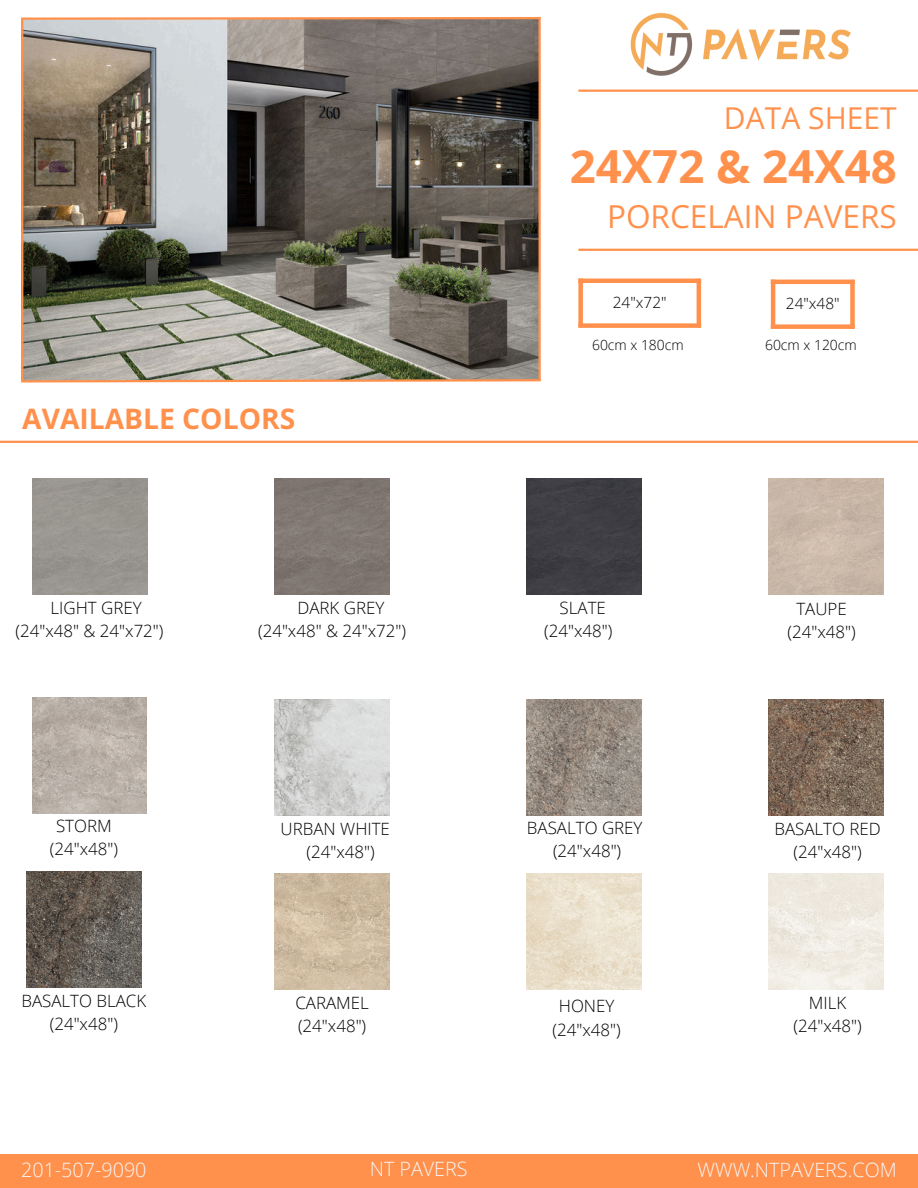
<style>
.page{position:relative;width:918px;height:1188px;background:#fff}
.page>*{position:absolute;margin:0;border:0;box-sizing:border-box;transform-origin:0 0}
.t1{font:700 45.6px "Open Sans";color:#ff914d}
.t2{font:31.65px "Open Sans";color:#ff914d}
.t3{font:30.15px "Open Sans";color:#ff914d}
.t4{font:700 28.2px "Open Sans";color:#ff914d}
.t5{font:300 19.8px "Open Sans";color:#f5f5f5}
.t6{font:300 16.95px "Open Sans";color:#000}
.t7{font:300 15.45px "Open Sans";color:#000}
.t8{font:300 13.95px "Open Sans";color:#000}
</style>
<div class="page">
<div style="left:0;top:1154px;width:918px;height:34px;background:#ff914d"></div>
<img style="left:23px;top:21px;width:516px;height:357px">
<hr style="left:0;top:441px;width:918px;height:2px;background:#ff914d">
<hr style="left:578px;top:90px;width:340px;height:2px;background:#ff914d">
<hr style="left:578px;top:249px;width:340px;height:2px;background:#ff914d">
<svg style="left:21px;top:378px;width:520px;height:5px"></svg>
<svg style="left:21px;top:17px;width:520px;height:4px"></svg>
<hr style="left:539px;top:18px;width:2px;height:362px;background:#ff914d">
<hr style="left:21px;top:19px;width:2px;height:362px;background:#ff914d">
<img style="left:274px;top:478px;width:115px;height:116px">
<div style="left:527px;top:478px;width:114px;height:116px;background:#3e3e43"></div>
<img style="left:769px;top:478px;width:115px;height:116px">
<img style="left:27px;top:872px;width:114px;height:115px">
<img style="left:32px;top:698px;width:115px;height:115px">
<img style="left:275px;top:700px;width:115px;height:115px">
<img style="left:275px;top:874px;width:115px;height:116px">
<img style="left:527px;top:700px;width:115px;height:115px">
<img style="left:527px;top:874px;width:115px;height:116px">
<img style="left:769px;top:700px;width:115px;height:115px">
<img style="left:769px;top:874px;width:115px;height:116px">
<img style="left:630px;top:12px;width:221px;height:64px">
<div style="left:578px;top:279px;width:5px;height:48px;background:#ff914d"></div>
<hr style="left:578px;top:279px;width:123px;height:4px;background:#ff914d">
<div style="left:578px;top:323px;width:123px;height:5px;background:#ff914d"></div>
<hr style="left:697px;top:279px;width:4px;height:49px;background:#ff914d">
<hr style="left:771px;top:280px;width:4px;height:48px;background:#ff914d">
<hr style="left:771px;top:280px;width:84px;height:4px;background:#ff914d">
<div style="left:771px;top:324px;width:84px;height:5px;background:#ff914d"></div>
<div style="left:850px;top:280px;width:5px;height:49px;background:#ff914d"></div>
<p class="t3" style="left:724px;top:97px;width:174px">DATA SHEET</p>
<p class="t1" style="left:570px;top:134px;width:329px">24X72 &amp; 24X48</p>
<p class="t2" style="left:607px;top:194px;width:291px">PORCELAIN PAVERS</p>
<p class="t7" style="left:613px;top:292px;width:55px">24"x72"</p>
<p class="t7" style="left:786px;top:293px;width:55px">24"x48"</p>
<h6 class="t8" style="left:592px;top:335px;width:93px">60cm x 180cm</h6>
<p class="t8" style="left:765px;top:335px;width:93px">60cm x 120cm</p>
<p class="t4" style="left:22px;top:399px;width:275px">AVAILABLE COLORS</p>
<h6 class="t6" style="left:51px;top:596px;width:93px">LIGHT GREY</h6>
<p class="t6" style="left:15px;top:619px;width:150px">(24"x48" &amp; 24"x72")</p>
<p class="t6" style="left:297px;top:596px;width:88px">DARK GREY</p>
<p class="t6" style="left:258px;top:619px;width:150px">(24"x48" &amp; 24"x72")</p>
<p class="t6" style="left:560px;top:596px;width:48px">SLATE</p>
<p class="t6" style="left:544px;top:619px;width:70px">(24"x48")</p>
<p class="t6" style="left:796px;top:597px;width:52px">TAUPE</p>
<p class="t6" style="left:788px;top:620px;width:70px">(24"x48")</p>
<p class="t6" style="left:56px;top:814px;width:57px">STORM</p>
<p class="t6" style="left:50px;top:837px;width:70px">(24"x48")</p>
<p class="t6" style="left:281px;top:817px;width:111px">URBAN WHITE</p>
<p class="t6" style="left:307px;top:840px;width:70px">(24"x48")</p>
<p class="t6" style="left:527px;top:816px;width:117px">BASALTO GREY</p>
<p class="t6" style="left:553px;top:839px;width:70px">(24"x48")</p>
<p class="t6" style="left:774px;top:817px;width:108px">BASALTO RED</p>
<p class="t6" style="left:793px;top:840px;width:70px">(24"x48")</p>
<h1 class="t6" style="left:21px;top:989px;width:126px">BASALTO BLACK</h1>
<h2 class="t6" style="left:50px;top:1012px;width:70px">(24"x48")</h2>
<h3 class="t6" style="left:295px;top:991px;width:75px">CARAMEL</h3>
<p class="t6" style="left:298px;top:1014px;width:70px">(24"x48")</p>
<p class="t6" style="left:559px;top:994px;width:57px">HONEY</p>
<h6 class="t6" style="left:553px;top:1018px;width:70px">(24"x48")</h6>
<p class="t6" style="left:809px;top:991px;width:39px">MILK</p>
<p class="t6" style="left:793px;top:1014px;width:70px">(24"x48")</p>
<h2 class="t5" style="left:370px;top:1155px;width:99px">NT PAVERS</h2>
<p class="t5" style="left:21px;top:1155px;width:127px">201-507-9090</p>
<p class="t5" style="left:697px;top:1155px;width:201px">WWW.NTPAVERS.COM</p>
</div>
